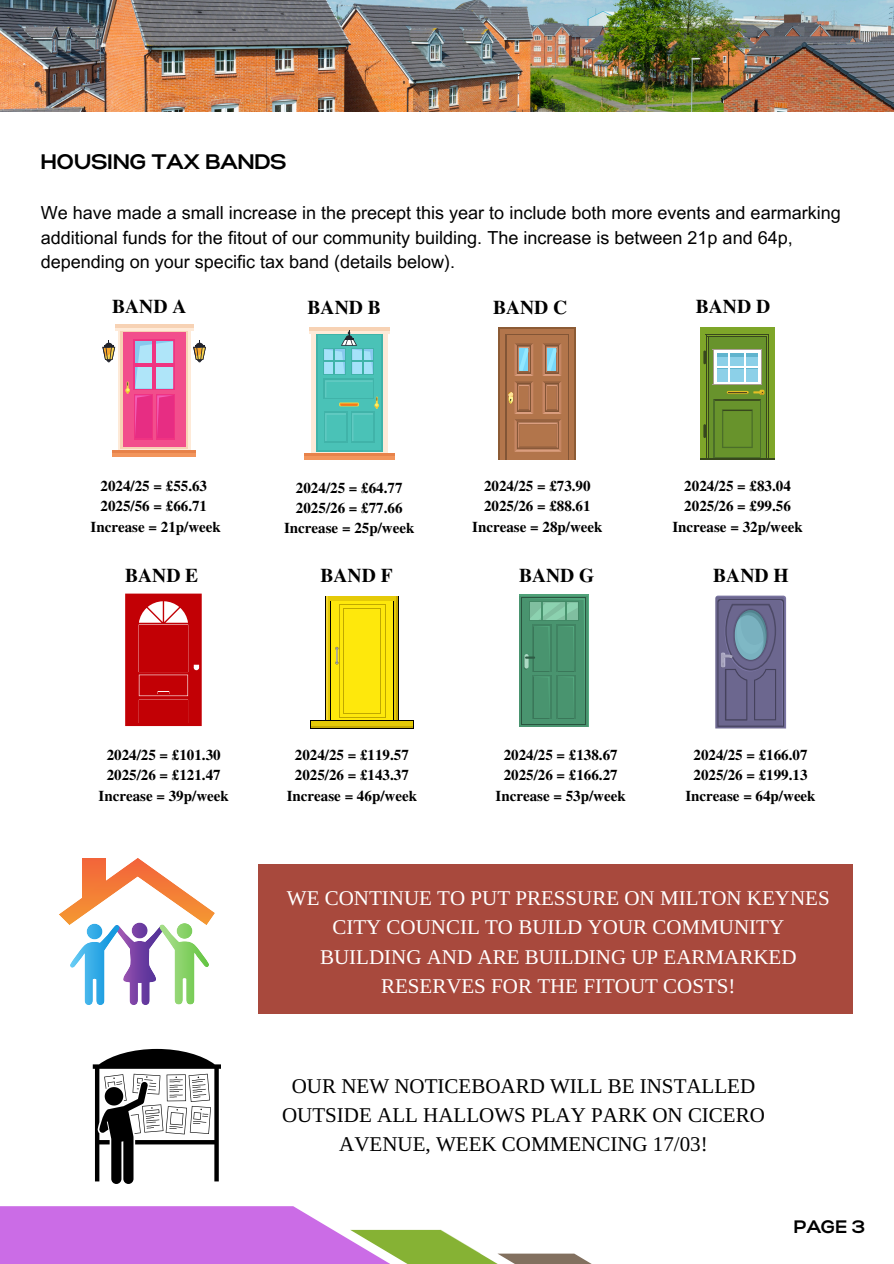
<style>
.page{position:relative;width:894px;height:1264px;background:#fff}
.page>*{position:absolute;margin:0;border:0;box-sizing:border-box;transform-origin:0 0}
.t1{font:21px/29.2px "Libra Serif Modern";color:#fff;text-align:center}
.t2{font:21px/29.2px "Libra Serif Modern";color:#000;text-align:center}
.t3{font:700 21px "Gabriel Sans";color:#000}
.t4{font:700 19.5px "Te X Gyre Termes";color:#000}
.t5{font:18px/24.8px "Arial MT Pro";color:#000}
.t6{font:700 18px "Gabriel Sans";color:#000}
.t7{font:700 15px "Te X Gyre Termes";color:#000}
</style>
<div class="page">
<svg style="left:0;top:1206px;width:590px;height:57px"></svg>
<img style="left:0;top:0;width:893px;height:112px">
<svg style="left:118px;top:330px;width:72px;height:120px"></svg>
<div style="left:120px;top:330px;width:67px;height:118px;background:linear-gradient(to bottom,#f7d2b4,#f7d2b4)"></div>
<div style="left:123px;top:332px;width:62px;height:115px;background:#f24e8c"></div>
<div style="left:115px;top:324px;width:78px;height:6px;background:#feead8"></div>
<hr style="left:115px;top:324px;width:78px;height:4px;background:#f7d2b4">
<div style="left:112px;top:450px;width:84px;height:7px;background:#e7824a"></div>
<svg style="left:134px;top:339px;width:41px;height:51px"></svg>
<div style="left:134px;top:394px;width:19px;height:45px;background:#e72d83"></div>
<hr style="left:153px;top:339px;width:3px;height:51px;background:#f03382">
<hr style="left:134px;top:363px;width:41px;height:3px;background:#f03382">
<div style="left:156px;top:394px;width:19px;height:45px;background:#e72d83"></div>
<svg style="left:125px;top:341px;width:48px;height:92px"></svg>
<hr style="left:112px;top:453px;width:84px;height:4px;background:#f2955c">
<svg style="left:193px;top:340px;width:13px;height:22px"></svg>
<svg style="left:102px;top:340px;width:13px;height:22px"></svg>
<svg style="left:311px;top:333px;width:76px;height:120px"></svg>
<div style="left:316px;top:333px;width:66px;height:118px;background:linear-gradient(to bottom,#4ac2b7,#4ac2b7)"></div>
<div style="left:318px;top:335px;width:62px;height:115px;background:#4ac2b7"></div>
<svg style="left:309px;top:330px;width:80px;height:3px"></svg>
<hr style="left:309px;top:327px;width:80px;height:3px;background:#f7d2b4">
<div style="left:304px;top:453px;width:90px;height:7px;background:#e7824a"></div>
<hr style="left:304px;top:456px;width:90px;height:4px;background:#f2955c">
<div style="left:323px;top:411px;width:24px;height:32px;background:#40b3a9"></div>
<div style="left:350px;top:411px;width:24px;height:32px;background:#40b3a9"></div>
<svg style="left:323px;top:330px;width:56px;height:111px"></svg>
<svg style="left:519px;top:594px;width:69px;height:133px;background:#4c9471"></svg>
<div style="left:700px;top:327px;width:74px;height:131px;background:#7ea629"></div>
<div style="left:708px;top:337px;width:58px;height:121px;background:#68932c"></div>
<svg style="left:716px;top:356px;width:42px;height:26px"></svg>
<svg style="left:716px;top:352px;width:42px;height:4px"></svg>
<hr style="left:713px;top:350px;width:47px;height:2px;background:#fff">
<hr style="left:713px;top:367px;width:47px;height:1px;background:#fff">
<hr style="left:727px;top:351px;width:2px;height:32px;background:#fff">
<hr style="left:744px;top:351px;width:1px;height:32px;background:#fff">
<hr style="left:713px;top:382px;width:47px;height:3px;background:#fff">
<hr style="left:713px;top:350px;width:3px;height:33px;background:#fff">
<hr style="left:758px;top:350px;width:2px;height:33px;background:#fff">
<hr style="left:712px;top:349px;width:49px;height:1px;background:#ab9e95">
<hr style="left:712px;top:384px;width:49px;height:1px;background:#ab9e95">
<hr style="left:760px;top:349px;width:1px;height:36px;background:#ab9e95">
<hr style="left:712px;top:349px;width:1px;height:36px;background:#ab9e95">
<svg style="left:713px;top:401px;width:47px;height:57px"></svg>
<div style="left:714px;top:401px;width:45px;height:56px;background:#68932c"></div>
<svg style="left:722px;top:410px;width:30px;height:38px"></svg>
<svg style="left:713px;top:390px;width:51px;height:11px"></svg>
<hr style="left:766px;top:337px;width:1px;height:121px;background:#38481d">
<hr style="left:768px;top:334px;width:1px;height:124px;background:#38481d">
<hr style="left:707px;top:337px;width:1px;height:121px;background:#38481d">
<hr style="left:705px;top:334px;width:1px;height:124px;background:#38481d">
<hr style="left:707px;top:336px;width:59px;height:1px;background:#38481d">
<hr style="left:705px;top:334px;width:63px;height:1px;background:#38481d">
<hr style="left:700px;top:458px;width:74px;height:2px;background:#38481d">
<svg style="left:703px;top:350px;width:2px;height:14px"></svg>
<svg style="left:703px;top:424px;width:2px;height:14px"></svg>
<svg style="left:125px;top:593px;width:77px;height:133px;background:#ca2529"></svg>
<div style="left:139px;top:700px;width:48px;height:22px;background:#c20005"></div>
<div style="left:139px;top:625px;width:48px;height:46px;background:#c20005"></div>
<svg style="left:325px;top:596px;width:73px;height:124px"></svg>
<div style="left:326px;top:596px;width:71px;height:127px;background:#e5ca07"></div>
<svg style="left:330px;top:601px;width:63px;height:119px"></svg>
<div style="left:331px;top:601px;width:61px;height:122px;background:#fee80c"></div>
<svg style="left:335px;top:647px;width:3px;height:17px"></svg>
<svg style="left:310px;top:720px;width:103px;height:8px"></svg>
<div style="left:311px;top:721px;width:102px;height:6px;background:#e5ca07"></div>
<hr style="left:311px;top:725px;width:102px;height:2px;background:#c6aa05">
<hr style="left:396px;top:596px;width:1px;height:124px;background:#c6a902">
<hr style="left:326px;top:596px;width:2px;height:124px;background:#f4d72f">
<svg style="left:339px;top:604px;width:46px;height:114px"></svg>
<div style="left:340px;top:605px;width:44px;height:112px;background:#fee80c"></div>
<div style="left:343px;top:609px;width:38px;height:105px;background:#bfa800"></div>
<div style="left:344px;top:609px;width:36px;height:104px;background:#fee80c"></div>
<svg style="left:715px;top:595px;width:70px;height:133px;background:#6a6e90"></svg>
<div style="left:498px;top:327px;width:78px;height:133px;background:linear-gradient(to bottom,#8c5b35,#8c5b35)"></div>
<div style="left:500px;top:329px;width:73px;height:131px;background:#b2754b"></div>
<svg style="left:508px;top:343px;width:53px;height:109px"></svg>
<div style="left:258px;top:864px;width:594px;height:149px;background:#a8493d"></div>
<svg style="left:59px;top:858px;width:156px;height:147px"></svg>
<svg style="left:93px;top:1048px;width:128px;height:135px"></svg>
<h4 class="t3" style="left:41px;top:152px;width:247px">HOUSING TAX BANDS</h4>
<h1 class="t5" style="left:41px;top:202px;width:801px">We have made a small increase in the precept this year to include both more events and earmarking additional funds for the fitout of our community building. The increase is between 21p and 64p, depending on your specific tax band (details below).</h1>
<p class="t4" style="left:112px;top:291px;width:76px">BAND A</p>
<h1 class="t4" style="left:307px;top:293px;width:75px">BAND B</h1>
<p class="t4" style="left:493px;top:293px;width:76px">BAND C</p>
<h1 class="t4" style="left:695px;top:291px;width:76px">BAND D</h1>
<p class="t7" style="left:101px;top:474px;width:108px">2024/25 = £55.63</p>
<p class="t7" style="left:101px;top:494px;width:108px">2025/56 = £66.71</p>
<p class="t7" style="left:91px;top:515px;width:132px">Increase = 21p/week</p>
<p class="t7" style="left:296px;top:476px;width:108px">2024/25 = £64.77</p>
<p class="t7" style="left:296px;top:496px;width:108px">2025/26 = £77.66</p>
<p class="t7" style="left:284px;top:516px;width:132px">Increase = 25p/week</p>
<p class="t7" style="left:484px;top:474px;width:108px">2024/25 = £73.90</p>
<p class="t7" style="left:484px;top:494px;width:108px">2025/26 = £88.61</p>
<p class="t7" style="left:472px;top:515px;width:132px">Increase = 28p/week</p>
<p class="t7" style="left:684px;top:474px;width:108px">2024/25 = £83.04</p>
<p class="t7" style="left:684px;top:494px;width:108px">2025/26 = £99.56</p>
<p class="t7" style="left:672px;top:515px;width:132px">Increase = 32p/week</p>
<p class="t4" style="left:519px;top:560px;width:77px">BAND G</p>
<p class="t4" style="left:125px;top:560px;width:75px">BAND E</p>
<h1 class="t4" style="left:320px;top:560px;width:74px">BAND F</h1>
<p class="t4" style="left:713px;top:560px;width:77px">BAND H</p>
<p class="t7" style="left:107px;top:743px;width:115px">2024/25 = £101.30</p>
<p class="t7" style="left:107px;top:763px;width:115px">2025/26 = £121.47</p>
<h1 class="t7" style="left:99px;top:783px;width:132px">Increase = 39p/week</h1>
<p class="t7" style="left:295px;top:743px;width:115px">2024/25 = £119.57</p>
<h1 class="t7" style="left:295px;top:763px;width:115px">2025/26 = £143.37</h1>
<p class="t7" style="left:287px;top:783px;width:132px">Increase = 46p/week</p>
<p class="t7" style="left:503px;top:743px;width:115px">2024/25 = £138.67</p>
<p class="t7" style="left:503px;top:763px;width:115px">2025/26 = £166.27</p>
<p class="t7" style="left:495px;top:783px;width:132px">Increase = 53p/week</p>
<h1 class="t7" style="left:693px;top:743px;width:115px">2024/25 = £166.07</h1>
<p class="t7" style="left:693px;top:763px;width:115px">2025/26 = £199.13</p>
<p class="t7" style="left:685px;top:783px;width:132px">Increase = 64p/week</p>
<p class="t1" style="left:287px;top:883px;width:544px">WE CONTINUE TO PUT PRESSURE ON MILTON KEYNES CITY COUNCIL TO BUILD YOUR COMMUNITY BUILDING AND ARE BUILDING UP EARMARKED RESERVES FOR THE FITOUT COSTS!</p>
<p class="t2" style="left:282px;top:1071px;width:484px">OUR NEW NOTICEBOARD WILL BE INSTALLED<br>OUTSIDE ALL HALLOWS PLAY PARK ON CICERO<br>AVENUE, WEEK COMMENCING 17/03!</p>
<h1 class="t6" style="left:793px;top:1218px;width:73px">PAGE 3</h1>
</div>
